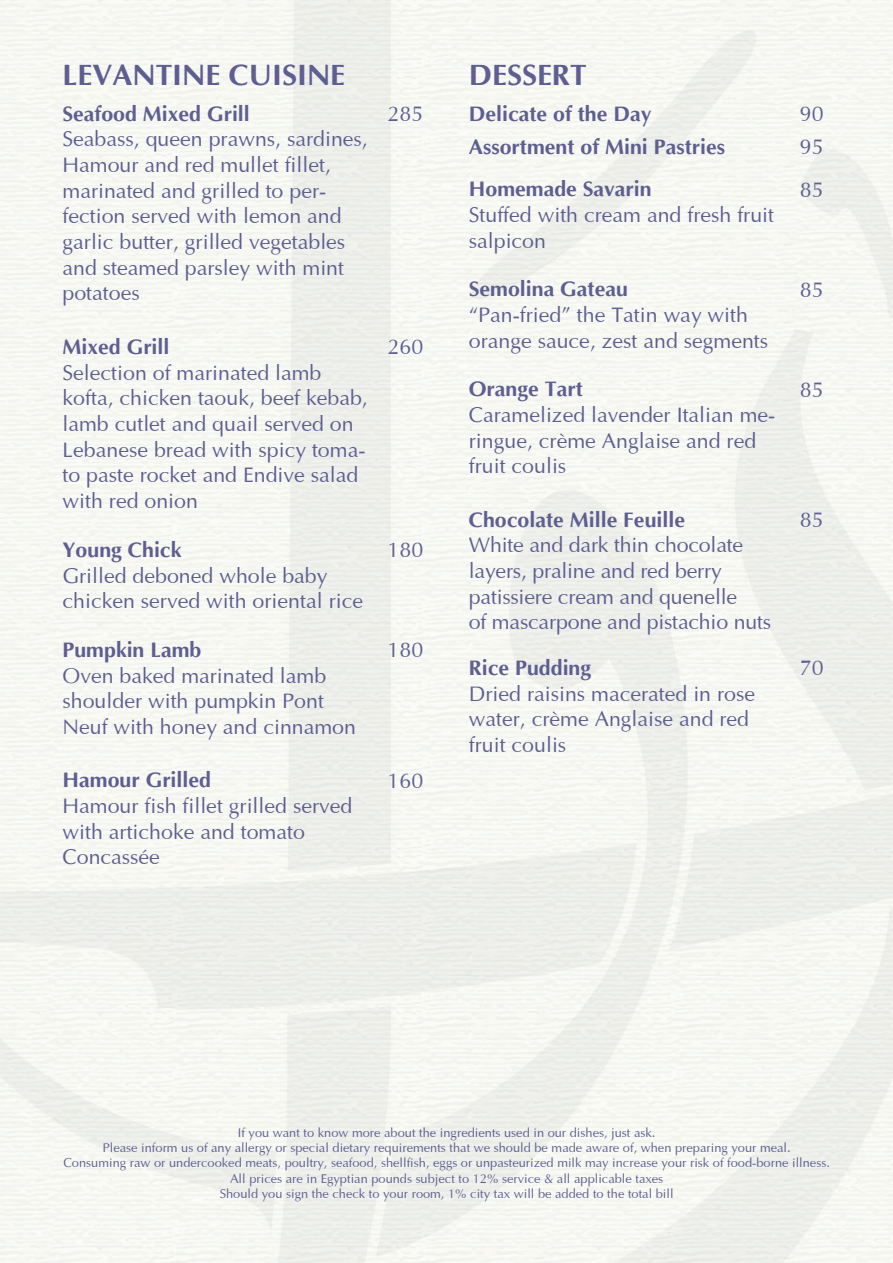
<style>
.page{position:relative;width:893px;height:1263px;background:#fff}
.page>*{position:absolute;margin:0;border:0;box-sizing:border-box;transform-origin:0 0}
.t1{font:700 30px "Optima";color:#5e5e90}
.t2{font:21.3px/25.7px "Optima";color:#5e5e90}
.t3{font:700 21.3px "Optima";color:#5e5e90}
.t4{font:12.9px/15.5px "Optima";color:#5e5e90;text-align:center}
</style>
<div class="page">
<h1 class="t1" style="left:63px;top:58px;width:284px">LEVANTINE CUISINE</h1>
<p class="t3" style="left:63px;top:102px;width:189px">Seafood Mixed Grill</p>
<p class="t2" style="left:63px;top:125px;width:307px">Seabass, queen prawns, sardines,<br>Hamour and red mullet fillet, marinated and grilled to per&shy;fection served with lemon and garlic butter, grilled vegetables and steamed parsley with mint potatoes</p>
<p class="t3" style="left:63px;top:335px;width:108px">Mixed Grill</p>
<p class="t2" style="left:63px;top:358px;width:307px">Selection of marinated lamb kofta, chicken taouk, beef kebab, lamb cutlet and quail served on<br>Lebanese bread with spicy toma&shy;to paste rocket and Endive salad with red onion</p>
<p class="t3" style="left:63px;top:538px;width:120px">Young Chick</p>
<p class="t2" style="left:63px;top:561px;width:302px">Grilled deboned whole baby chicken served with oriental rice</p>
<p class="t3" style="left:63px;top:638px;width:140px">Pumpkin Lamb</p>
<p class="t2" style="left:63px;top:661px;width:295px">Oven baked marinated lamb shoulder with pumpkin Pont<br>Neuf with honey and cinnamon</p>
<p class="t3" style="left:63px;top:768px;width:150px">Hamour Grilled</p>
<p class="t2" style="left:63px;top:791px;width:291px">Hamour fish fillet grilled served with artichoke and tomato<br>Concassée</p>
<p class="t2" style="left:388px;top:99px;width:37px">285</p>
<p class="t2" style="left:388px;top:333px;width:37px">260</p>
<p class="t2" style="left:388px;top:536px;width:37px">180</p>
<p class="t2" style="left:388px;top:636px;width:37px">180</p>
<p class="t2" style="left:388px;top:766px;width:37px">160</p>
<h1 class="t1" style="left:469px;top:58px;width:120px">DESSERT</h1>
<p class="t3" style="left:469px;top:102px;width:184px">Delicate of the Day</p>
<p class="t2" style="left:800px;top:99px;width:25px">90</p>
<p class="t3" style="left:469px;top:135px;width:258px">Assortment of Mini Pastries</p>
<p class="t2" style="left:800px;top:133px;width:25px">95</p>
<p class="t3" style="left:469px;top:178px;width:184px">Homemade Savarin</p>
<p class="t2" style="left:469px;top:200px;width:307px">Stuffed with cream and fresh fruit salpicon</p>
<p class="t2" style="left:800px;top:175px;width:25px">85</p>
<p class="t3" style="left:469px;top:278px;width:161px">Semolina Gateau</p>
<p class="t2" style="left:469px;top:300px;width:301px">“Pan-fried” the Tatin way with orange sauce, zest and segments</p>
<p class="t3" style="left:469px;top:378px;width:116px">Orange Tart</p>
<p class="t2" style="left:469px;top:400px;width:308px">Caramelized lavender Italian me&shy;ringue, crème Anglaise and red fruit coulis</p>
<p class="t3" style="left:469px;top:508px;width:218px">Chocolate Mille Feuille</p>
<p class="t2" style="left:469px;top:531px;width:304px">White and dark thin chocolate layers, praline and red berry patissiere cream and quenelle<br>of mascarpone and pistachio nuts</p>
<p class="t3" style="left:469px;top:656px;width:124px">Rice Pudding</p>
<p class="t2" style="left:469px;top:679px;width:288px">Dried raisins macerated in rose water, crème Anglaise and red fruit coulis</p>
<p class="t2" style="left:800px;top:275px;width:25px">85</p>
<p class="t2" style="left:800px;top:375px;width:25px">85</p>
<p class="t2" style="left:800px;top:505px;width:25px">85</p>
<p class="t2" style="left:800px;top:654px;width:25px">70</p>
<p class="t4" style="left:63px;top:1123px;width:768px">If you want to know more about the ingredients used in our dishes, just ask.<br>Please inform us of any allergy or special dietary requirements that we should be made aware of, when preparing your meal.<br>Consuming raw or undercooked meats, poultry, seafood, shellfish, eggs or unpasteurized milk may increase your risk of food-borne illness.<br>All prices are in Egyptian pounds subject to 12% service &amp; all applicable taxes<br>Should you sign the check to your room, 1% city tax will be added to the total bill</p>
</div>
